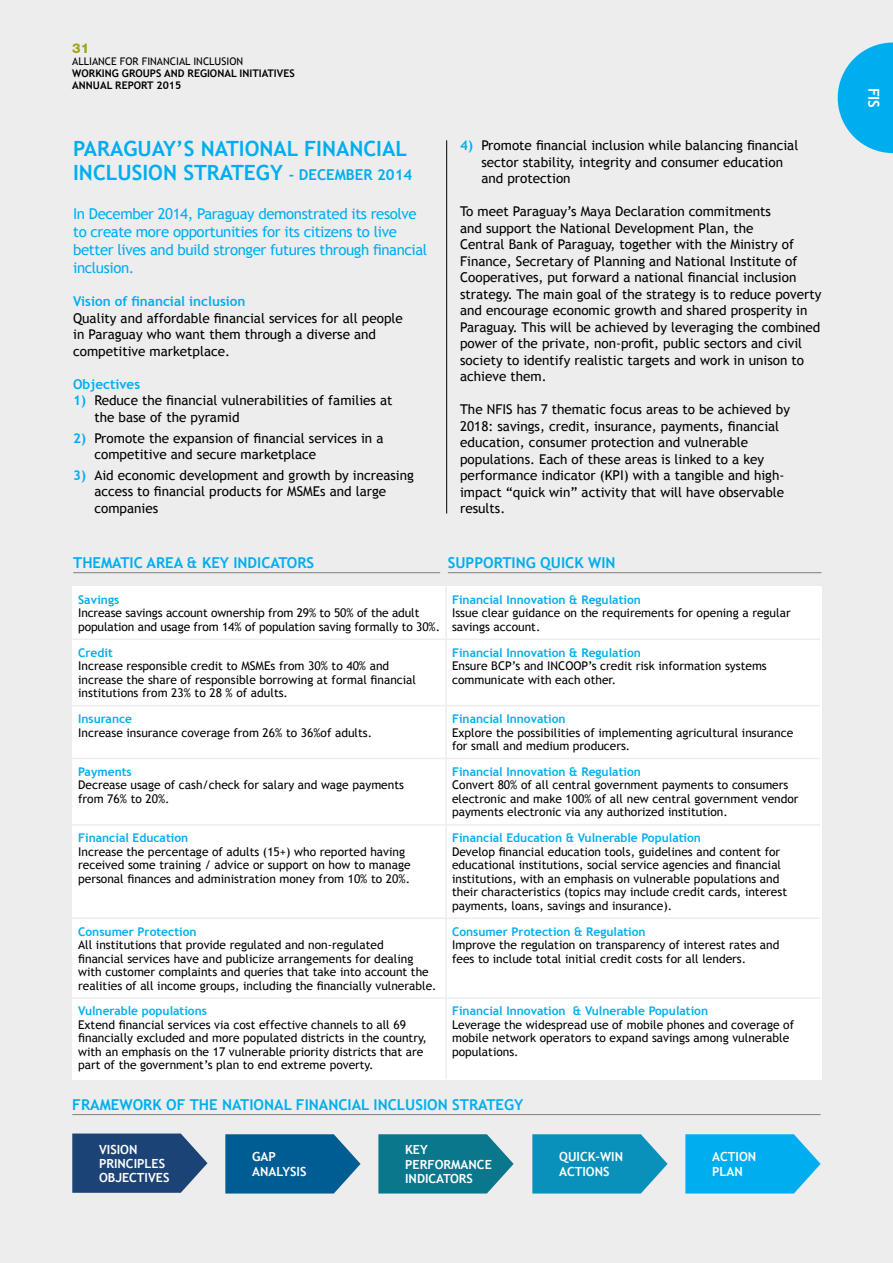
<style>
.page{position:relative;width:893px;height:1263px;background:#ededee}
.page>*{position:absolute;margin:0;border:0;box-sizing:border-box;transform-origin:0 0}
.t1{font:700 21px/24px "Trebuchet MS";color:#00aeef}
.t2{font:15px/18px "Trebuchet MS";letter-spacing:-.025em;color:#00aeef}
.t3{font:700 15px "Trebuchet MS";color:#00aeef}
.t4{font:700 15px "Trebuchet MS";color:#fff}
.t5{font:13.5px/16.5px "Trebuchet MS";color:#000}
.t6{font:700 13.5px "Trebuchet MS";color:#00aeef}
.t7{font:800 13.5px "Helvetica Neue";color:#9fa617}
.t8{font:700 12.6px/14.1px "Trebuchet MS";color:#fff}
.t9{font:12px/13.5px "Trebuchet MS";color:#000}
.t10{font:700 12px "Trebuchet MS";color:#00aeef}
.t11{font:700 10.5px/12px "Trebuchet MS";color:#000}
.t12{font:10.5px "Trebuchet MS";color:#000}
.s1{font-size:15px}
.s2{font-weight:700;color:#00aeef}
</style>
<div class="page">
<hr style="left:446px;top:140px;width:1px;height:373px;background:#000">
<div style="left:72px;top:586px;width:749px;height:494px;background:#fff"></div>
<hr style="left:72px;top:638px;width:374px;height:2px;background:#ededee">
<hr style="left:446px;top:638px;width:374px;height:2px;background:#ededee">
<hr style="left:72px;top:705px;width:374px;height:1px;background:#ededee">
<hr style="left:446px;top:705px;width:374px;height:1px;background:#ededee">
<hr style="left:72px;top:758px;width:374px;height:1px;background:#ededee">
<hr style="left:446px;top:758px;width:374px;height:1px;background:#ededee">
<hr style="left:72px;top:824px;width:374px;height:2px;background:#ededee">
<hr style="left:446px;top:824px;width:374px;height:2px;background:#ededee">
<hr style="left:72px;top:917px;width:374px;height:2px;background:#ededee">
<hr style="left:446px;top:917px;width:374px;height:2px;background:#ededee">
<hr style="left:72px;top:997px;width:374px;height:2px;background:#ededee">
<hr style="left:446px;top:997px;width:374px;height:2px;background:#ededee">
<hr style="left:445px;top:586px;width:2px;height:52px;background:#ededee">
<hr style="left:445px;top:640px;width:2px;height:65px;background:#ededee">
<hr style="left:445px;top:706px;width:2px;height:52px;background:#ededee">
<hr style="left:445px;top:759px;width:2px;height:65px;background:#ededee">
<hr style="left:445px;top:826px;width:2px;height:91px;background:#ededee">
<hr style="left:445px;top:919px;width:2px;height:78px;background:#ededee">
<hr style="left:445px;top:999px;width:2px;height:80px;background:#ededee">
<hr style="left:73px;top:572px;width:367px;height:1px;background:#807f83">
<hr style="left:448px;top:572px;width:373px;height:1px;background:#807f83">
<hr style="left:72px;top:1114px;width:749px;height:1px;background:#807f83">
<svg style="left:72px;top:1133px;width:135px;height:60px;background:#325583"></svg>
<svg style="left:225px;top:1134px;width:136px;height:59px;background:#196c9d"></svg>
<svg style="left:378px;top:1134px;width:136px;height:59px;background:#228396"></svg>
<svg style="left:532px;top:1134px;width:136px;height:59px;background:#219ac1"></svg>
<svg style="left:685px;top:1134px;width:136px;height:59px;background:#19b4ee"></svg>
<svg style="left:838px;top:43px;width:55px;height:110px"></svg>
<p class="t7" style="left:72px;top:40px;width:19px">31</p>
<p class="t12" style="left:72px;top:55px;width:172px">ALLIANCE FOR FINANCIAL INCLUSION</p>
<p class="t11" style="left:72px;top:67px;width:224px">WORKING GROUPS AND REGIONAL INITIATIVES<br>ANNUAL REPORT 2015</p>
<h1 class="t1" style="left:73px;top:136px;width:341px">PARAGUAY’S NATIONAL FINANCIAL<br>INCLUSION STRATEGY <span class="s1">- DECEMBER 2014</span></h1>
<p class="t2" style="left:73px;top:205px;width:356px">In December 2014, Paraguay demonstrated its resolve to create more opportunities for its citizens to live better lives and build stronger futures through financial inclusion.</p>
<p class="t6" style="left:73px;top:293px;width:174px">Vision of financial inclusion</p>
<p class="t5" style="left:73px;top:310px;width:331px">Quality and affordable financial services for all people in Paraguay who want them through a diverse and competitive marketplace.</p>
<p class="t6" style="left:73px;top:376px;width:69px">Objectives</p>
<p class="t5" style="left:94px;top:393px;width:300px;text-indent:-21px"><span class="s2">1)</span> Reduce the financial vulnerabilities of families at the base of the pyramid</p>
<p class="t5" style="left:94px;top:430px;width:291px;text-indent:-21px"><span class="s2">2)</span> Promote the expansion of financial services in a competitive and secure marketplace</p>
<p class="t5" style="left:94px;top:467px;width:321px;text-indent:-21px"><span class="s2">3)</span> Aid economic development and growth by increasing access to financial products for MSMEs and large companies</p>
<p class="t5" style="left:481px;top:137px;width:318px;text-indent:-21px"><span class="s2">4)</span> Promote financial inclusion while balancing financial sector stability, integrity and consumer education and protection</p>
<p class="t5" style="left:460px;top:203px;width:363px">To meet Paraguay’s Maya Declaration commitments<br>and support the National Development Plan, the<br>Central Bank of Paraguay, together with the Ministry of Finance, Secretary of Planning and National Institute of Cooperatives, put forward a national financial inclusion strategy. The main goal of the strategy is to reduce poverty and encourage economic growth and shared prosperity in Paraguay. This will be achieved by leveraging the combined power of the private, non-profit, public sectors and civil society to identify realistic targets and work in unison to achieve them.</p>
<p class="t5" style="left:460px;top:401px;width:331px">The NFIS has 7 thematic focus areas to be achieved by 2018: savings, credit, insurance, payments, financial education, consumer protection and vulnerable populations. Each of these areas is linked to a key performance indicator (KPI) with a tangible and high&shy;impact “quick win” activity that will have observable results.</p>
<p class="t3" style="left:73px;top:553px;width:243px">THEMATIC AREA &amp; KEY INDICATORS</p>
<p class="t3" style="left:448px;top:553px;width:169px">SUPPORTING QUICK WIN</p>
<p class="t10" style="left:78px;top:592px;width:43px">Savings</p>
<p class="t9" style="left:78px;top:606px;width:363px">Increase savings account ownership from 29% to 50% of the adult population and usage from 14% of population saving formally to 30%.</p>
<p class="t10" style="left:78px;top:645px;width:36px">Credit</p>
<p class="t9" style="left:78px;top:659px;width:339px">Increase responsible credit to MSMEs from 30% to 40% and increase the share of responsible borrowing at formal financial institutions from 23% to 28 % of adults.</p>
<p class="t10" style="left:78px;top:711px;width:55px">Insurance</p>
<p class="t9" style="left:78px;top:726px;width:295px">Increase insurance coverage from 26% to 36%of adults.</p>
<p class="t10" style="left:78px;top:764px;width:55px">Payments</p>
<p class="t9" style="left:78px;top:778px;width:327px">Decrease usage of cash/check for salary and wage payments from 76% to 20%.</p>
<p class="t10" style="left:78px;top:830px;width:112px">Financial Education</p>
<p class="t9" style="left:78px;top:845px;width:334px">Increase the percentage of adults (15+) who reported having received some training / advice or support on how to manage personal finances and administration money from 10% to 20%.</p>
<p class="t10" style="left:78px;top:924px;width:120px">Consumer Protection</p>
<p class="t9" style="left:78px;top:938px;width:360px">All institutions that provide regulated and non-regulated<br>financial services have and publicize arrangements for dealing with customer complaints and queries that take into account the realities of all income groups, including the financially vulnerable.</p>
<p class="t10" style="left:78px;top:1004px;width:130px">Vulnerable populations</p>
<p class="t9" style="left:78px;top:1018px;width:350px">Extend financial services via cost effective channels to all 69 financially excluded and more populated districts in the country, with an emphasis on the 17 vulnerable priority districts that are part of the government’s plan to end extreme poverty.</p>
<p class="t10" style="left:452px;top:592px;width:190px">Financial Innovation &amp; Regulation</p>
<p class="t9" style="left:452px;top:606px;width:340px">Issue clear guidance on the requirements for opening a regular savings account.</p>
<p class="t10" style="left:452px;top:645px;width:190px">Financial Innovation &amp; Regulation</p>
<p class="t9" style="left:452px;top:659px;width:316px">Ensure BCP’s and INCOOP’s credit risk information systems communicate with each other.</p>
<p class="t10" style="left:452px;top:711px;width:115px">Financial Innovation</p>
<p class="t9" style="left:452px;top:726px;width:343px">Explore the possibilities of implementing agricultural insurance for small and medium producers.</p>
<p class="t10" style="left:452px;top:764px;width:190px">Financial Innovation &amp; Regulation</p>
<p class="t9" style="left:452px;top:778px;width:348px">Convert 80% of all central government payments to consumers electronic and make 100% of all new central government vendor payments electronic via any authorized institution.</p>
<p class="t10" style="left:452px;top:830px;width:250px">Financial Education &amp; Vulnerable Population</p>
<p class="t9" style="left:452px;top:845px;width:336px">Develop financial education tools, guidelines and content for educational institutions, social service agencies and financial institutions, with an emphasis on vulnerable populations and their characteristics (topics may include credit cards, interest payments, loans, savings and insurance).</p>
<p class="t10" style="left:452px;top:924px;width:195px">Consumer Protection &amp; Regulation</p>
<p class="t9" style="left:452px;top:938px;width:329px">Improve the regulation on transparency of interest rates and fees to include total initial credit costs for all lenders.</p>
<p class="t10" style="left:452px;top:1004px;width:258px">Financial Innovation &amp; Vulnerable Population</p>
<p class="t9" style="left:452px;top:1018px;width:344px">Leverage the widespread use of mobile phones and coverage of mobile network operators to expand savings among vulnerable populations.</p>
<p class="t3" style="left:72px;top:1095px;width:453px">FRAMEWORK OF THE NATIONAL FINANCIAL INCLUSION STRATEGY</p>
<p class="t8" style="left:99px;top:1142px;width:72px">VISION<br>PRINCIPLES<br>OBJECTIVES</p>
<p class="t8" style="left:252px;top:1150px;width:56px">GAP<br>ANALYSIS</p>
<p class="t8" style="left:405px;top:1143px;width:88px">KEY<br>PERFORMANCE<br>INDICATORS</p>
<p class="t8" style="left:559px;top:1150px;width:66px">QUICK-WIN<br>ACTIONS</p>
<p class="t8" style="left:712px;top:1150px;width:46px">ACTION<br>PLAN</p>
<p class="t4" style="left:883px;top:87px;width:22px;rotate:90deg">FIS</p>
</div>
